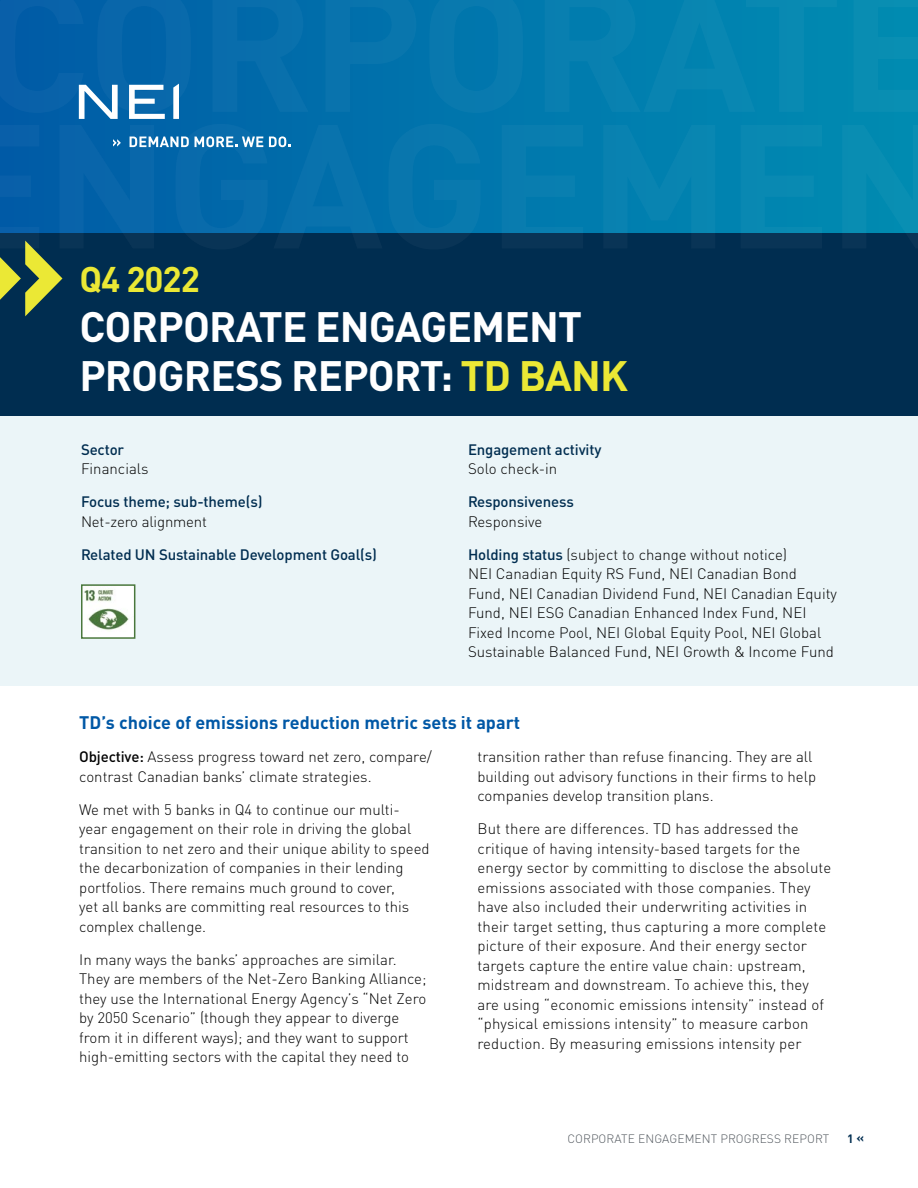
<style>
.page{position:relative;width:918px;height:1188px;background:#fff}
.page>*{position:absolute;margin:0;border:0;box-sizing:border-box;transform-origin:0 0}
.Title1{font:700 42px/49.5px "DIN Pro";letter-spacing:-.02em;color:#fff}
.Title1-2{font:700 35.25px "DIN Pro";letter-spacing:-.03em;color:#ebe835}
.Subhead__2{font:700 18px "DIN Pro";color:#0058a6}
.Body_copy{font:300 15px/19.5px "DIN Pro";color:#000}
.Body_copy-2{font:500 15px/19.5px "DIN Pro";letter-spacing:-.01em;color:#002d50}
.t1{font:300 12px "DIN Pro";letter-spacing:.01em;color:#53595f}
.t2{font:700 12px "DIN Pro";color:#002d50}
.s1{color:#ebe835}
.s2{font-weight:500;color:#002d50}
.s3{font-weight:300;color:#000}
.s4{font-weight:500}
</style>
<div class="page">
<div style="left:0;top:0;width:918px;height:417px;background:linear-gradient(to right,#005ba6,#008db2)"></div>
<svg style="left:173px;top:113px;width:6px;height:6px"></svg>
<svg style="left:79px;top:113px;width:39px;height:6px"></svg>
<svg style="left:129px;top:113px;width:36px;height:6px"></svg>
<div style="left:0;top:233px;width:918px;height:184px;background:#002d50"></div>
<svg style="left:0;top:250px;width:62px;height:66px"></svg>
<svg style="left:0;top:124px;width:918px;height:126px;background:#066da1"></svg>
<svg style="left:0;top:0;width:918px;height:113px;background:#0677ad"></svg>
<div style="left:0;top:417px;width:918px;height:269px;background:#ebf5f8"></div>
<img style="left:84px;top:587px;width:48px;height:49px">
<div style="left:81px;top:584px;width:54px;height:55px;border:2px solid #49773c"></div>
<h1 class="Title1-2" style="left:79px;top:252px;width:122px">Q4 2022</h1>
<h1 class="Title1" style="left:79px;top:299px;width:550px">CORPORATE ENGAGEMENT<br>PROGRESS REPORT: <span class="s1">TD BANK</span></h1>
<p class="Body_copy" style="left:81px;top:439px;width:69px"><span class="s2">Sector<br></span>Financials</p>
<p class="Body_copy-2" style="left:81px;top:491px;width:183px">Focus theme; sub-theme(s)<br><span class="s3">Net-zero alignment</span></p>
<p class="Body_copy-2" style="left:81px;top:544px;width:297px">Related UN Sustainable Development Goal(s)</p>
<p class="Body_copy-2" style="left:468px;top:439px;width:135px">Engagement activity<br><span class="s3">Solo check-in</span></p>
<p class="Body_copy-2" style="left:468px;top:491px;width:107px">Responsiveness<br><span class="s3">Responsive</span></p>
<p class="Body_copy" style="left:468px;top:544px;width:371px"><span class="s2">Holding status</span> (subject to change without notice)<br>NEI Canadian Equity RS Fund, NEI Canadian Bond Fund, NEI Canadian Dividend Fund, NEI Canadian Equity Fund, NEI ESG Canadian Enhanced Index Fund, NEI Fixed Income Pool, NEI Global Equity Pool, NEI Global Sustainable Balanced Fund, NEI Growth &amp; Income Fund</p>
<h2 class="Subhead__2" style="left:79px;top:709px;width:443px">TD’s choice of emissions reduction metric sets it apart</h2>
<p class="Body_copy" style="left:79px;top:746px;width:354px"><span class="s4">Objective:</span> Assess progress toward net zero, compare/ contrast Canadian banks’ climate strategies.</p>
<p class="Body_copy" style="left:79px;top:799px;width:352px">We met with 5 banks in Q4 to continue our multi&shy;year engagement on their role in driving the global transition to net zero and their unique ability to speed the decarbonization of companies in their lending portfolios. There remains much ground to cover,<br>yet all banks are committing real resources to this complex challenge.</p>
<p class="Body_copy" style="left:79px;top:949px;width:349px">In many ways the banks’ approaches are similar.<br>They are members of the Net-Zero Banking Alliance; they use the International Energy Agency’s “Net Zero by 2050 Scenario” (though they appear to diverge from it in different ways); and they want to support high-emitting sectors with the capital they need to</p>
<p class="Body_copy" style="left:477px;top:746px;width:340px">transition rather than refuse financing. They are all building out advisory functions in their firms to help companies develop transition plans.</p>
<p class="Body_copy" style="left:477px;top:818px;width:355px">But there are differences. TD has addressed the critique of having intensity-based targets for the energy sector by committing to disclose the absolute emissions associated with those companies. They have also included their underwriting activities in their target setting, thus capturing a more complete picture of their exposure. And their energy sector targets capture the entire value chain: upstream, midstream and downstream. To achieve this, they are using “economic emissions intensity” instead of “physical emissions intensity” to measure carbon reduction. By measuring emissions intensity per</p>
<p class="t1" style="left:567px;top:1130px;width:264px">CORPORATE ENGAGEMENT PROGRESS REPORT</p>
<p class="t2" style="left:847px;top:1129px;width:18px">1 «</p>
</div>
